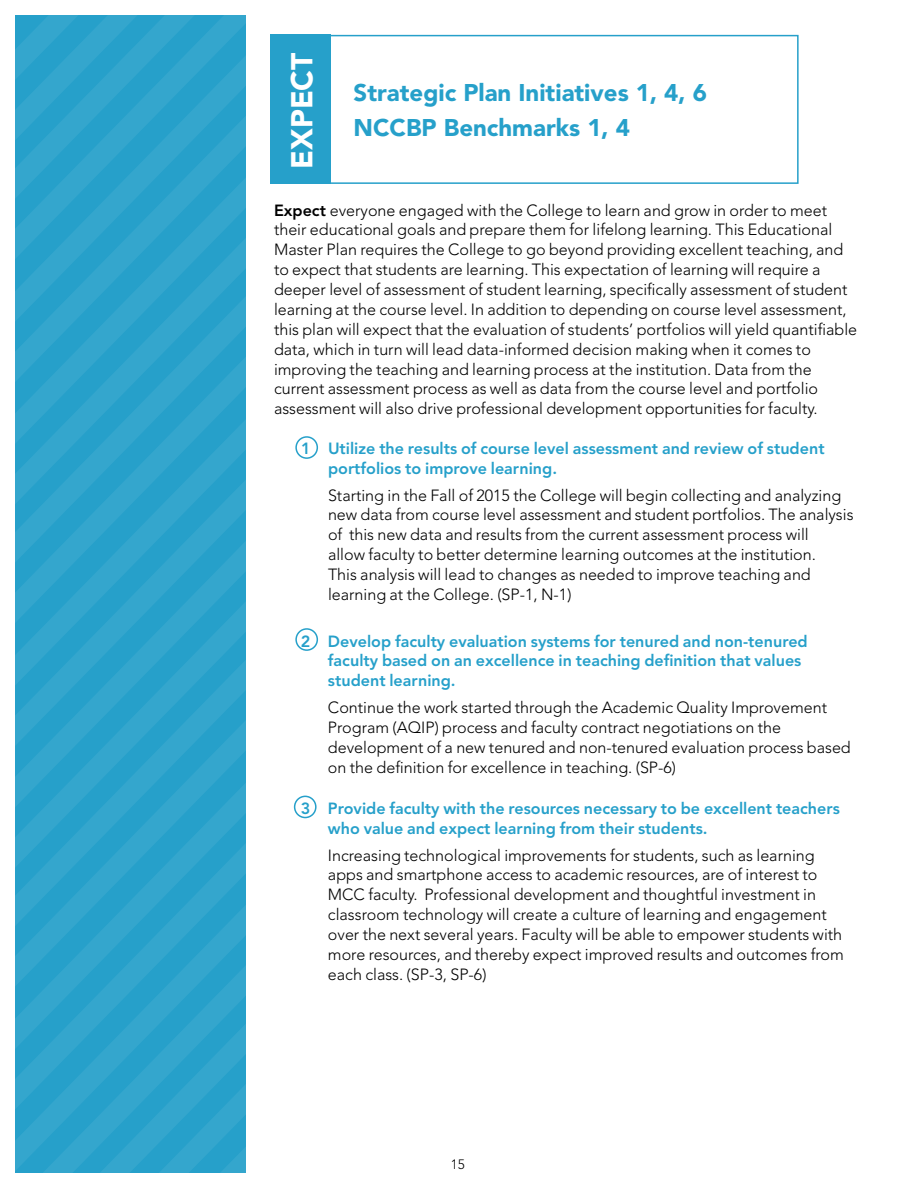
<style>
.page{position:relative;width:918px;height:1188px;background:#fff}
.page>*{position:absolute;margin:0;border:0;box-sizing:border-box;transform-origin:0 0}
.t1{font:900 30px "Avenir LT Std";color:#fff}
.t2{font:900 24px/34.5px "Avenir LT Std";color:#26a0ca}
.t3{font:300 16.2px/20px "Avenir LT Std";color:#000}
.t4{font:800 16.2px/20px "Avenir LT Std";color:#26a0ca}
.t5{font:300 13.5px "Avenir LT Std";color:#000}
.s1{font-weight:800}
</style>
<div class="page">
<div style="left:295px;top:436px;width:23px;height:23px;border:2px solid #26a0ca;border-radius:50%"></div>
<div style="left:295px;top:628px;width:23px;height:23px;border:2px solid #26a0ca;border-radius:50%"></div>
<div style="left:294px;top:796px;width:23px;height:22px;border:2px solid #26a0ca;border-radius:50%"></div>
<svg style="left:15px;top:1137px;width:230px;height:29px;background:#2ca2cb"></svg>
<svg style="left:15px;top:1108px;width:230px;height:29px;background:#2da3cb"></svg>
<div style="left:15px;top:1078px;width:230px;height:30px;background:#2ca2cb"></div>
<svg style="left:15px;top:1051px;width:230px;height:27px;background:#2da3cb"></svg>
<svg style="left:15px;top:1021px;width:230px;height:30px;background:#2ca2cb"></svg>
<svg style="left:15px;top:992px;width:230px;height:29px;background:#2da3cb"></svg>
<svg style="left:15px;top:962px;width:230px;height:30px;background:#2ca2cb"></svg>
<svg style="left:15px;top:933px;width:230px;height:29px;background:#2da3cb"></svg>
<svg style="left:15px;top:904px;width:230px;height:29px;background:#2ca2cb"></svg>
<svg style="left:15px;top:876px;width:230px;height:28px;background:#2da3cb"></svg>
<svg style="left:15px;top:847px;width:230px;height:29px;background:#2ca2cb"></svg>
<svg style="left:15px;top:815px;width:230px;height:32px;background:#2da3cb"></svg>
<svg style="left:15px;top:785px;width:230px;height:30px;background:#2ca2cb"></svg>
<svg style="left:15px;top:756px;width:230px;height:29px;background:#2da3cb"></svg>
<div style="left:15px;top:727px;width:230px;height:29px;background:#2ca2cb"></div>
<svg style="left:15px;top:699px;width:230px;height:28px;background:#2da3cb"></svg>
<div style="left:15px;top:670px;width:230px;height:29px;background:#2ea3cc"></div>
<div style="left:15px;top:15px;width:230px;height:655px;background:#2da3cb"></div>
<div style="left:270px;top:35px;width:60px;height:149px;background:#26a0ca"></div>
<div style="left:270px;top:35px;width:529px;height:149px;border:2px solid #26a0ca"></div>
<h1 class="t1" style="left:284px;top:169px;width:118px;rotate:-90deg">EXPECT</h1>
<h2 class="t2" style="left:354px;top:76px;width:355px">Strategic Plan Initiatives 1, 4, 6<br>NCCBP Benchmarks 1, 4</h2>
<p class="t3" style="left:274px;top:200px;width:585px"><span class="s1">Expect</span> everyone engaged with the College to learn and grow in order to meet their educational goals and prepare them for lifelong learning. This Educational Master Plan requires the College to go beyond providing excellent teaching, and to expect that students are learning. This expectation of learning will require a deeper level of assessment of student learning, specifically assessment of student learning at the course level. In addition to depending on course level assessment, this plan will expect that the evaluation of students’ portfolios will yield quantifiable data, which in turn will lead data-informed decision making when it comes to improving the teaching and learning process at the institution. Data from the current assessment process as well as data from the course level and portfolio assessment will also drive professional development opportunities for faculty.</p>
<p class="t4" style="left:328px;top:439px;width:498px;text-indent:-27px">1 Utilize the results of course level assessment and review of student portfolios to improve learning.</p>
<p class="t3" style="left:328px;top:485px;width:527px">Starting in the Fall of 2015 the College will begin collecting and analyzing new data from course level assessment and student portfolios. The analysis of this new data and results from the current assessment process will<br>allow faculty to better determine learning outcomes at the institution.<br>This analysis will lead to changes as needed to improve teaching and learning at the College. (SP-1, N-1)</p>
<p class="t4" style="left:328px;top:631px;width:481px;text-indent:-27px">2 Develop faculty evaluation systems for tenured and non-tenured faculty based on an excellence in teaching definition that values student learning.</p>
<p class="t3" style="left:328px;top:697px;width:524px">Continue the work started through the Academic Quality Improvement Program (AQIP) process and faculty contract negotiations on the development of a new tenured and non-tenured evaluation process based on the definition for excellence in teaching. (SP-6)</p>
<p class="t4" style="left:328px;top:798px;width:513px;text-indent:-27px">3 Provide faculty with the resources necessary to be excellent teachers who value and expect learning from their students.</p>
<p class="t3" style="left:328px;top:845px;width:517px">Increasing technological improvements for students, such as learning apps and smartphone access to academic resources, are of interest to MCC faculty. Professional development and thoughtful investment in classroom technology will create a culture of learning and engagement over the next several years. Faculty will be able to empower students with more resources, and thereby expect improved results and outcomes from each class. (SP-3, SP-6)</p>
<p class="t5" style="left:451px;top:1157px;width:16px">15</p>
</div>
